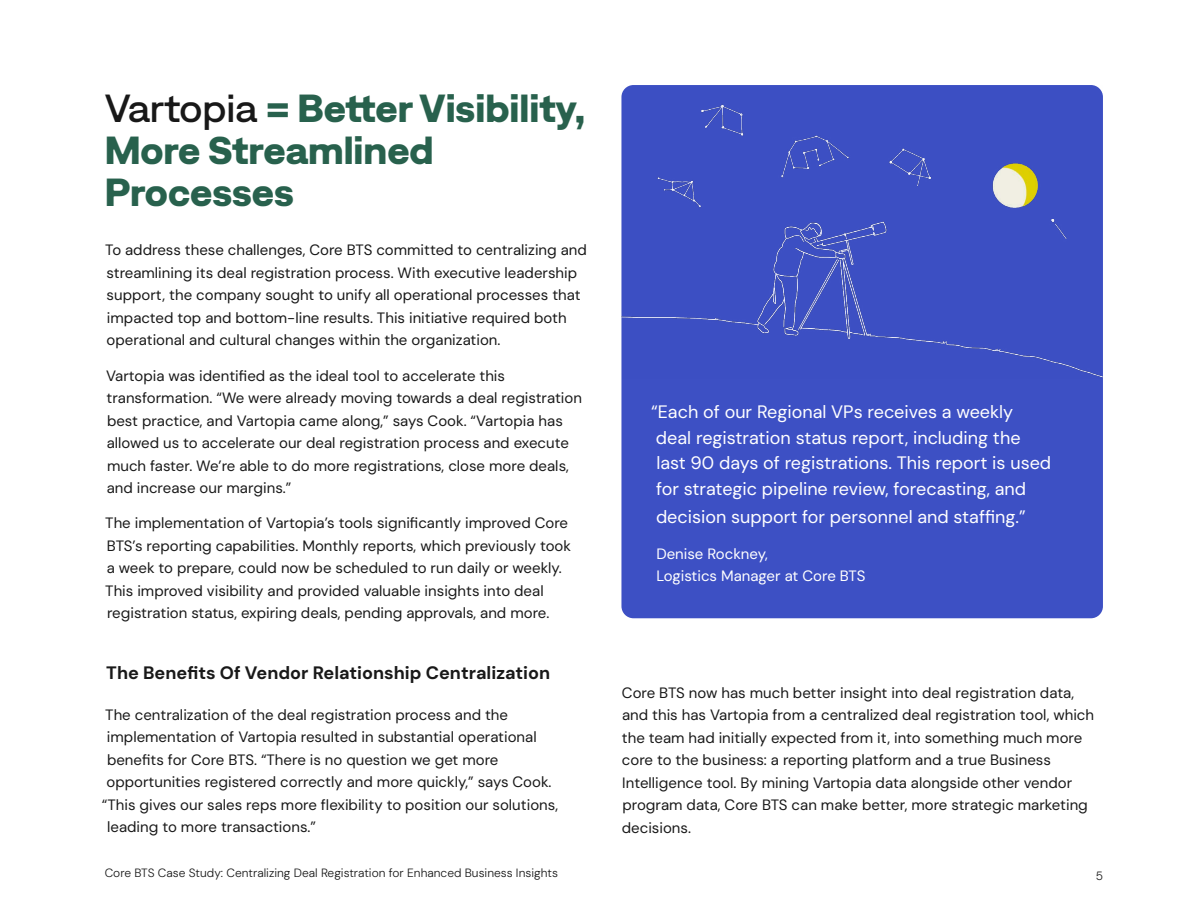
<style>
.page{position:relative;width:1188px;height:918px;background:#fff}
.page>*{position:absolute;margin:0;border:0;box-sizing:border-box;transform-origin:0 0}
.t1{font:700 39px/42px "Denim INKWD";color:#28614d}
.t2{font:18px/25.5px "DM Sans 18 pt";color:#fff}
.t3{font:700 18px "DM Sans 18 pt";color:#191919}
.t4{font:15px/22.5px "DM Sans 18 pt";color:#191919}
.t5{font:15px/22.5px "DM Sans 18 pt";color:#181818}
.t6{font:15px/22.5px "DM Sans 18 pt";color:#fff}
.t7{font:300 12px "DM Sans 18 pt";color:#181818}
.s1{font-weight:500;color:#181818}
</style>
<div class="page">
<div style="left:621px;top:85px;width:482px;height:533px;background:#3d50c4;border-radius:12px"></div>
<img style="left:622px;top:85px;width:481px;height:293px">
<h1 class="t1" style="left:105px;top:85px;width:482px"><span class="s1">Vartopia</span> = Better Visibility,<br>More Streamlined<br>Processes</h1>
<p class="t5" style="left:105px;top:239px;width:483px">To address these challenges, Core BTS committed to centralizing and streamlining its deal registration process. With executive leadership support, the company sought to unify all operational processes that impacted top and bottom-line results. This initiative required both operational and cultural changes within the organization.</p>
<p class="t4" style="left:106px;top:364px;width:477px">Vartopia was identified as the ideal tool to accelerate this transformation. “We were already moving towards a deal registration best practice, and Vartopia came along,” says Cook. “Vartopia has allowed us to accelerate our deal registration process and execute much faster. We’re able to do more registrations, close more deals, and increase our margins.”</p>
<p class="t4" style="left:105px;top:512px;width:467px">The implementation of Vartopia’s tools significantly improved Core BTS’s reporting capabilities. Monthly reports, which previously took a week to prepare, could now be scheduled to run daily or weekly.<br>This improved visibility and provided valuable insights into deal registration status, expiring deals, pending approvals, and more.</p>
<p class="t3" style="left:106px;top:661px;width:445px">The Benefits Of Vendor Relationship Centralization</p>
<p class="t4" style="left:105px;top:703px;width:404px">The centralization of the deal registration process and the</p>
<p class="t4" style="left:107px;top:726px;width:431px">implementation of Vartopia resulted in substantial operational</p>
<p class="t4" style="left:107px;top:748px;width:393px">benefits for Core BTS. “There is no question we get more</p>
<p class="t4" style="left:107px;top:771px;width:447px">opportunities registered correctly and more quickly,” says Cook.</p>
<p class="t4" style="left:102px;top:793px;width:458px">“This gives our sales reps more flexibility to position our solutions,</p>
<p class="t4" style="left:107px;top:816px;width:210px">leading to more transactions.”</p>
<p class="t2" style="left:651px;top:399px;width:402px">“Each of our Regional VPs receives a weekly deal registration status report, including the<br>last 90 days of registrations. This report is used for strategic pipeline review, forecasting, and</p>
<p class="t2" style="left:656px;top:504px;width:371px">decision support for personnel and staffing.”</p>
<p class="t6" style="left:656px;top:542px;width:211px">Denise Rockney,<br>Logistics Manager at Core BTS</p>
<p class="t4" style="left:622px;top:681px;width:474px">Core BTS now has much better insight into deal registration data, and this has Vartopia from a centralized deal registration tool, which the team had initially expected from it, into something much more core to the business: a reporting platform and a true Business Intelligence tool. By mining Vartopia data alongside other vendor program data, Core BTS can make better, more strategic marketing decisions.</p>
<p class="t7" style="left:105px;top:865px;width:455px">Core BTS Case Study: Centralizing Deal Registration for Enhanced Business Insights</p>
<p class="t7" style="left:1096px;top:868px;width:9px">5</p>
</div>
